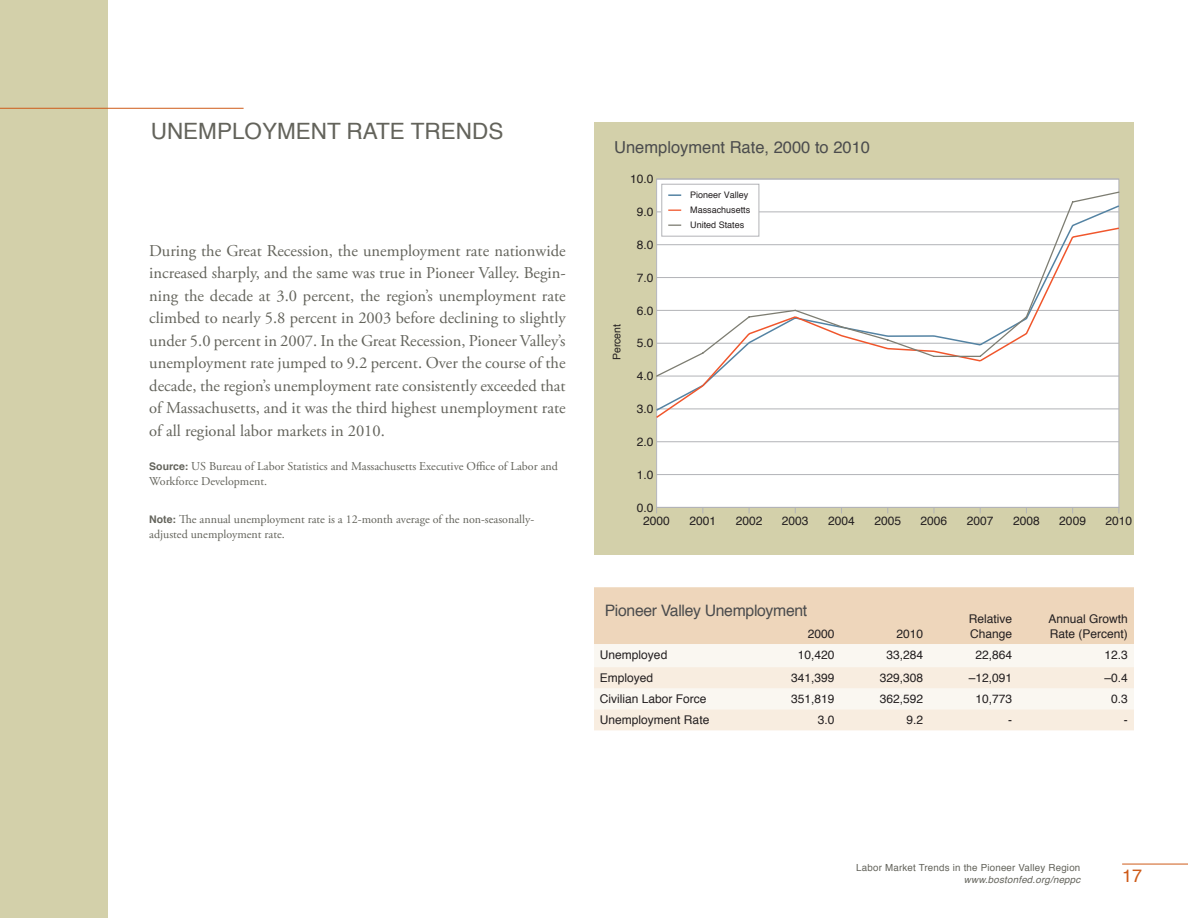
<style>
.page{position:relative;width:1188px;height:918px;background:#fff}
.page>*{position:absolute;margin:0;border:0;box-sizing:border-box;transform-origin:0 0}
.t1{font:22.5px "Helvetica";color:#63635b}
.t2{font:18px "Helvetica";color:#ce5b19}
.t3{font:16.5px/22.5px "Adobe Garamond Pro";color:#63635b;text-align:justify}
.t4{font:16.5px "Helvetica";color:#4b4c4d}
.t5{font:15.75px "Helvetica";letter-spacing:-.02em;color:#4b4c4d}
.t6{font:12px/15px "Helvetica";color:#231f20}
.t7{font:12px/15px "Adobe Garamond Pro";color:#63635b}
.t8{font:10.5px "Helvetica";color:#231f20}
.t9{font:9.75px "Helvetica";letter-spacing:.02em;color:#63635b}
.t10{font:italic 9.75px "Helvetica";letter-spacing:.02em;color:#63635b}
.t11{font:9px/15px "Helvetica";color:#231f20}
.s1{font-family:"Helvetica";font-weight:700;font-size:10.5px}
</style>
<div class="page">
<hr style="left:1122px;top:864px;width:66px;height:1px;background:#ce5b19">
<div style="left:0;top:0;width:108px;height:918px;background:#d3d0aa"></div>
<hr style="left:0;top:108px;width:244px;height:1px;background:#ce5b19">
<svg style="left:594px;top:587px;width:540px;height:143px"></svg>
<div style="left:594px;top:122px;width:540px;height:432px;background:#d3d0aa"></div>
<div style="left:657px;top:179px;width:462px;height:328px;background:#fff"></div>
<hr style="left:657px;top:179px;width:462px;height:1px;background:#b2b3b7">
<hr style="left:657px;top:441px;width:462px;height:1px;background:#b2b3b7">
<hr style="left:657px;top:474px;width:462px;height:1px;background:#b2b3b7">
<hr style="left:657px;top:507px;width:462px;height:1px;background:#b2b3b7">
<svg style="left:656px;top:378px;width:464px;height:41px"></svg>
<svg style="left:656px;top:191px;width:464px;height:187px"></svg>
<div style="left:662px;top:184px;width:97px;height:52px;background:#fff"></div>
<div style="left:661px;top:184px;width:98px;height:53px;border:1px solid #b2b3b7"></div>
<svg style="left:668px;top:194px;width:13px;height:2px"></svg>
<svg style="left:668px;top:210px;width:13px;height:1px"></svg>
<svg style="left:668px;top:225px;width:13px;height:1px"></svg>
<h1 class="t1" style="left:151px;top:115px;width:337px">UNEMPLOYMENT RATE TRENDS</h1>
<p class="t3" style="left:149px;top:240px;width:418px">During the Great Recession, the unemployment rate nationwide increased sharply, and the same was true in Pioneer Valley. Begin&shy;ning the decade at 3.0 percent, the region’s unemployment rate climbed to nearly 5.8 percent in 2003 before declining to slightly under 5.0 percent in 2007. In the Great Recession, Pioneer Valley’s unemployment rate jumped to 9.2 percent. Over the course of the decade, the region’s unemployment rate consistently exceeded that of Massachusetts, and it was the third highest unemployment rate of all regional labor markets in 2010.</p>
<p class="t7" style="left:149px;top:459px;width:410px"><span class="s1">Source:</span> US Bureau of Labor Statistics and Massachusetts Executive Office of Labor and<br>Workforce Development.</p>
<p class="t7" style="left:149px;top:512px;width:387px"><span class="s1">Note:</span> The annual unemployment rate is a 12-month average of the non-seasonally&shy;adjusted unemployment rate.</p>
<p class="t4" style="left:614px;top:135px;width:257px">Unemployment Rate, 2000 to 2010</p>
<p class="t8" style="left:609px;top:360px;width:38px;rotate:-90deg">Percent</p>
<p class="t6" style="left:630px;top:172px;width:25px">10.0</p>
<p class="t6" style="left:637px;top:205px;width:18px">9.0</p>
<p class="t6" style="left:637px;top:238px;width:18px">8.0</p>
<p class="t6" style="left:637px;top:270px;width:18px">7.0</p>
<p class="t6" style="left:637px;top:303px;width:18px">6.0</p>
<p class="t6" style="left:637px;top:336px;width:18px">5.0</p>
<p class="t6" style="left:637px;top:369px;width:18px">4.0</p>
<p class="t6" style="left:637px;top:402px;width:18px">3.0</p>
<p class="t6" style="left:637px;top:435px;width:18px">2.0</p>
<p class="t6" style="left:637px;top:467px;width:18px">1.0</p>
<p class="t6" style="left:637px;top:500px;width:18px">0.0</p>
<p class="t11" style="left:690px;top:188px;width:61px">Pioneer Valley<br>Massachusetts<br>United States</p>
<p class="t6" style="left:643px;top:514px;width:28px">2000</p>
<p class="t6" style="left:690px;top:514px;width:28px">2001</p>
<p class="t6" style="left:736px;top:514px;width:28px">2002</p>
<p class="t6" style="left:782px;top:514px;width:28px">2003</p>
<p class="t6" style="left:828px;top:514px;width:28px">2004</p>
<p class="t6" style="left:874px;top:514px;width:28px">2005</p>
<p class="t6" style="left:921px;top:514px;width:28px">2006</p>
<p class="t6" style="left:967px;top:514px;width:28px">2007</p>
<p class="t6" style="left:1013px;top:514px;width:28px">2008</p>
<p class="t6" style="left:1059px;top:514px;width:28px">2009</p>
<p class="t6" style="left:1106px;top:514px;width:28px">2010</p>
<p class="t5" style="left:605px;top:599px;width:204px">Pioneer Valley U nemployment</p>
<p class="t6" style="left:808px;top:627px;width:28px">2000</p>
<p class="t6" style="left:897px;top:627px;width:28px">2010</p>
<p class="t6" style="left:969px;top:612px;width:45px">Relative<br>Change</p>
<p class="t6" style="left:1049px;top:612px;width:81px">Annual Growth<br>Rate (Percent)</p>
<p class="t6" style="left:600px;top:648px;width:69px">U nemployed</p>
<p class="t6" style="left:798px;top:648px;width:38px">10,420</p>
<p class="t6" style="left:887px;top:648px;width:38px">33,284</p>
<p class="t6" style="left:975px;top:648px;width:38px">22,864</p>
<p class="t6" style="left:1105px;top:648px;width:25px">12.3</p>
<p class="t6" style="left:600px;top:671px;width:55px">Employed</p>
<p class="t6" style="left:791px;top:671px;width:45px">341,399</p>
<p class="t6" style="left:880px;top:671px;width:45px">329,308</p>
<p class="t6" style="left:969px;top:671px;width:45px">–12,091</p>
<p class="t6" style="left:1105px;top:671px;width:25px">–0.4</p>
<p class="t6" style="left:600px;top:692px;width:108px">Civilian Labor Force</p>
<p class="t6" style="left:791px;top:692px;width:45px">351,819</p>
<p class="t6" style="left:880px;top:692px;width:45px">362,592</p>
<p class="t6" style="left:975px;top:692px;width:38px">10,773</p>
<p class="t6" style="left:1111px;top:692px;width:18px">0.3</p>
<p class="t6" style="left:600px;top:713px;width:111px">U nemployment Rate</p>
<p class="t6" style="left:818px;top:713px;width:18px">3.0</p>
<p class="t6" style="left:907px;top:713px;width:18px">9.2</p>
<p class="t6" style="left:1008px;top:713px;width:5px">-</p>
<p class="t6" style="left:1124px;top:713px;width:5px">-</p>
<p class="t9" style="left:856px;top:861px;width:226px">Labor Market Trends in the Pioneer Valley Region</p>
<p class="t10" style="left:964px;top:872px;width:118px">www.bostonfed.org/neppc</p>
<p class="t2" style="left:1122px;top:864px;width:22px">17</p>
</div>
